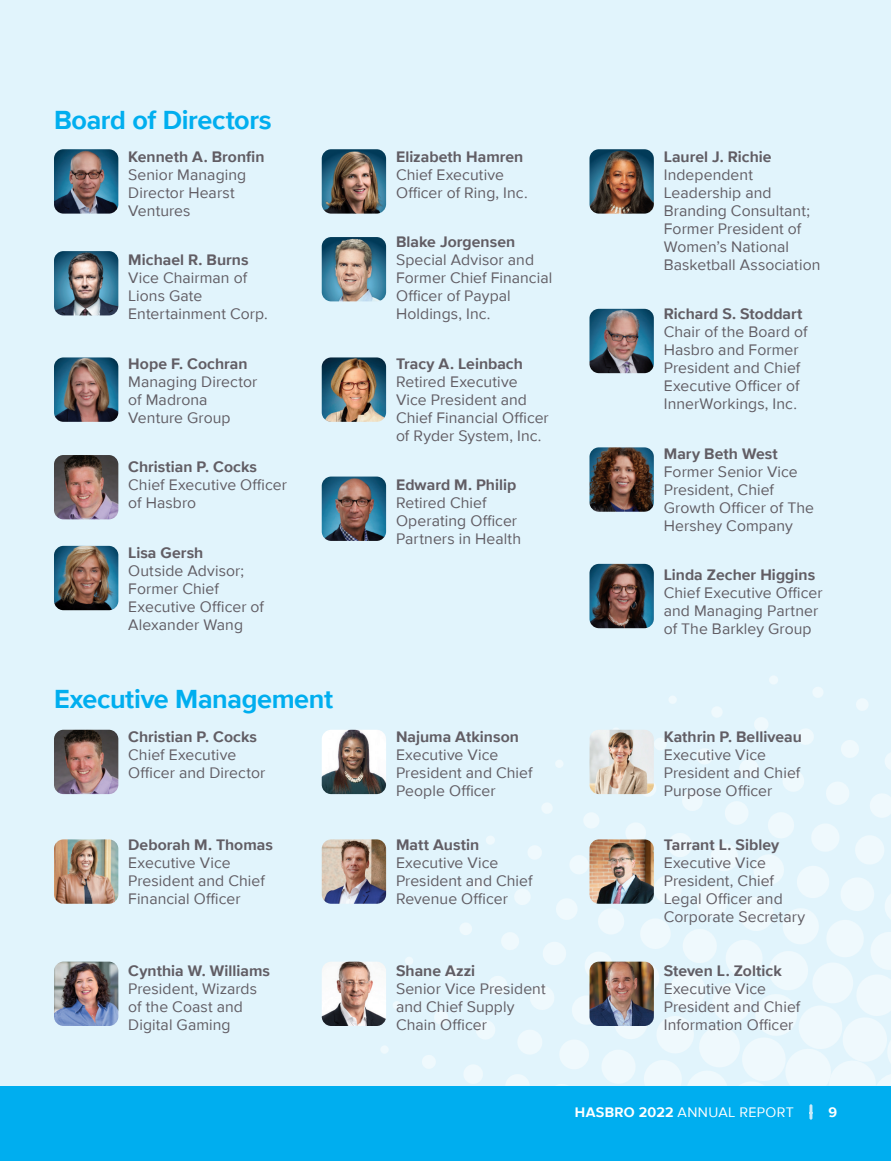
<style>
.page{position:relative;width:891px;height:1161px;background:#fff}
.page>*{position:absolute;margin:0;border:0;box-sizing:border-box;transform-origin:0 0}
.t1{font:700 27px "Proxima Nova";letter-spacing:-.015em;color:#00aeef}
.t2{font:15.75px/18px "Proxima Nova";letter-spacing:.005em;color:#615d64}
.t3{font:700 15.75px "Proxima Nova";color:#615d64}
.t4{font:14.25px "Proxima Nova";letter-spacing:.025em;color:#fff}
.t5{font:700 14.25px "Proxima Nova";color:#fff}
.s1{font-weight:700}
</style>
<div class="page">
<div style="left:0;top:1086px;width:891px;height:75px;background:#00aeef"></div>
<svg style="left:809px;top:1104px;width:3px;height:16px"></svg>
<div style="left:0;top:0;width:891px;height:1086px;background:#e1f4fc"></div>
<svg style="left:405px;top:957px;width:8px;height:8px"></svg>
<svg style="left:393px;top:1001px;width:8px;height:8px"></svg>
<svg style="left:381px;top:1046px;width:7px;height:7px"></svg>
<svg style="left:422px;top:676px;width:469px;height:410px"></svg>
<img style="left:590px;top:309px;width:64px;height:64px;border-radius:9px">
<img style="left:54px;top:149px;width:64px;height:65px;border-radius:9px">
<img style="left:54px;top:251px;width:64px;height:64px;border-radius:9px">
<img style="left:54px;top:357px;width:64px;height:65px;border-radius:9px">
<img style="left:54px;top:455px;width:64px;height:64px;border-radius:9px">
<img style="left:54px;top:546px;width:64px;height:64px;border-radius:9px">
<img style="left:322px;top:357px;width:64px;height:65px;border-radius:9px">
<img style="left:590px;top:149px;width:64px;height:65px;border-radius:9px">
<img style="left:590px;top:447px;width:64px;height:65px;border-radius:9px">
<img style="left:590px;top:564px;width:64px;height:64px;border-radius:9px">
<img style="left:322px;top:477px;width:64px;height:64px;border-radius:9px">
<img style="left:322px;top:149px;width:64px;height:65px;border-radius:9px">
<img style="left:322px;top:237px;width:64px;height:64px;border-radius:9px">
<img style="left:54px;top:730px;width:64px;height:64px;border-radius:9px">
<img style="left:54px;top:839px;width:64px;height:65px;border-radius:9px">
<img style="left:54px;top:962px;width:64px;height:64px;border-radius:9px">
<img style="left:590px;top:839px;width:64px;height:65px;border-radius:9px">
<img style="left:322px;top:730px;width:64px;height:64px;border-radius:9px">
<img style="left:590px;top:730px;width:64px;height:64px;border-radius:9px">
<img style="left:590px;top:962px;width:64px;height:64px;border-radius:9px">
<img style="left:322px;top:839px;width:64px;height:65px;border-radius:9px">
<img style="left:322px;top:962px;width:64px;height:64px;border-radius:9px">
<h1 class="t1" style="left:54px;top:111px;width:219px">Board of Directors</h1>
<p class="t3" style="left:128px;top:151px;width:138px">Kenneth A. Bronfin</p>
<p class="t2" style="left:128px;top:167px;width:120px">Senior Managing<br>Director Hearst<br>Ventures</p>
<p class="t3" style="left:128px;top:255px;width:122px">Michael R. Burns</p>
<p class="t2" style="left:128px;top:270px;width:141px">Vice Chairman of<br>Lions Gate<br>Entertainment Corp.</p>
<p class="t3" style="left:128px;top:358px;width:121px">Hope F. Cochran</p>
<p class="t2" style="left:128px;top:374px;width:131px">Managing Director of Madrona<br>Venture Group</p>
<p class="t3" style="left:128px;top:462px;width:130px">Christian P. Cocks</p>
<p class="t2" style="left:128px;top:478px;width:160px">Chief Executive Officer of Hasbro</p>
<p class="t3" style="left:128px;top:547px;width:77px">Lisa Gersh</p>
<p class="t2" style="left:128px;top:563px;width:137px">Outside Advisor;<br>Former Chief<br>Executive Officer of<br>Alexander Wang</p>
<h1 class="t1" style="left:54px;top:690px;width:281px">Executive Management</h1>
<p class="t3" style="left:128px;top:732px;width:130px">Christian P. Cocks</p>
<p class="t2" style="left:128px;top:747px;width:139px">Chief Executive<br>Officer and Director</p>
<p class="t3" style="left:128px;top:840px;width:146px">Deborah M. Thomas</p>
<p class="t2" style="left:128px;top:855px;width:138px">Executive Vice<br>President and Chief<br>Financial Officer</p>
<p class="t3" style="left:128px;top:966px;width:143px">Cynthia W. Williams</p>
<p class="t2" style="left:128px;top:981px;width:130px">President, Wizards of the Coast and<br>Digital Gaming</p>
<p class="t3" style="left:396px;top:151px;width:129px">Elizabeth Hamren</p>
<p class="t2" style="left:396px;top:167px;width:133px">Chief Executive<br>Officer of Ring, Inc.</p>
<p class="t3" style="left:396px;top:237px;width:121px">Blake Jorgensen</p>
<p class="t2" style="left:396px;top:253px;width:158px">Special Advisor and<br>Former Chief Financial<br>Officer of Paypal<br>Holdings, Inc.</p>
<p class="t3" style="left:396px;top:358px;width:128px">Tracy A. Leinbach</p>
<p class="t2" style="left:396px;top:374px;width:154px">Retired Executive<br>Vice President and<br>Chief Financial Officer of Ryder System, Inc.</p>
<p class="t3" style="left:396px;top:480px;width:122px">Edward M. Philip</p>
<p class="t2" style="left:396px;top:496px;width:127px">Retired Chief<br>Operating Officer<br>Partners in Health</p>
<p class="t3" style="left:664px;top:151px;width:109px">Laurel J. Richie</p>
<p class="t2" style="left:664px;top:167px;width:158px">Independent<br>Leadership and<br>Branding Consultant;<br>Former President of<br>Women’s National<br>Basketball Association</p>
<p class="t3" style="left:664px;top:309px;width:140px">Richard S. Stoddart</p>
<p class="t2" style="left:664px;top:325px;width:145px">Chair of the Board of<br>Hasbro and Former<br>President and Chief<br>Executive Officer of<br>InnerWorkings, Inc.</p>
<p class="t3" style="left:664px;top:448px;width:116px">Mary Beth West</p>
<p class="t2" style="left:664px;top:464px;width:152px">Former Senior Vice<br>President, Chief<br>Growth Officer of The<br>Hershey Company</p>
<p class="t3" style="left:664px;top:570px;width:153px">Linda Zecher Higgins</p>
<p class="t2" style="left:664px;top:586px;width:160px">Chief Executive Officer and Managing Partner of The Barkley Group</p>
<p class="t3" style="left:396px;top:732px;width:124px">Najuma Atkinson</p>
<p class="t2" style="left:396px;top:747px;width:138px">Executive Vice<br>President and Chief<br>People Officer</p>
<p class="t3" style="left:396px;top:840px;width:85px">Matt Austin</p>
<p class="t2" style="left:396px;top:855px;width:138px">Executive Vice<br>President and Chief<br>Revenue Officer</p>
<p class="t3" style="left:396px;top:966px;width:81px">Shane Azzi</p>
<p class="t2" style="left:396px;top:981px;width:151px">Senior Vice President and Chief Supply<br>Chain Officer</p>
<p class="t3" style="left:664px;top:732px;width:140px">Kathrin P. Belliveau</p>
<p class="t2" style="left:664px;top:747px;width:138px">Executive Vice<br>President and Chief<br>Purpose Officer</p>
<p class="t3" style="left:664px;top:840px;width:117px">Tarrant L. Sibley</p>
<p class="t2" style="left:664px;top:856px;width:143px">Executive Vice<br>President, Chief<br>Legal Officer and<br>Corporate Secretary</p>
<p class="t3" style="left:664px;top:966px;width:120px">Steven L. Zoltick</p>
<p class="t2" style="left:664px;top:982px;width:138px">Executive Vice<br>President and Chief<br>Information Officer</p>
<p class="t4" style="left:575px;top:1107px;width:220px"><span class="s1">HASBRO 2022</span> ANNUAL REPORT</p>
<p class="t5" style="left:828px;top:1107px;width:10px">9</p>
</div>
